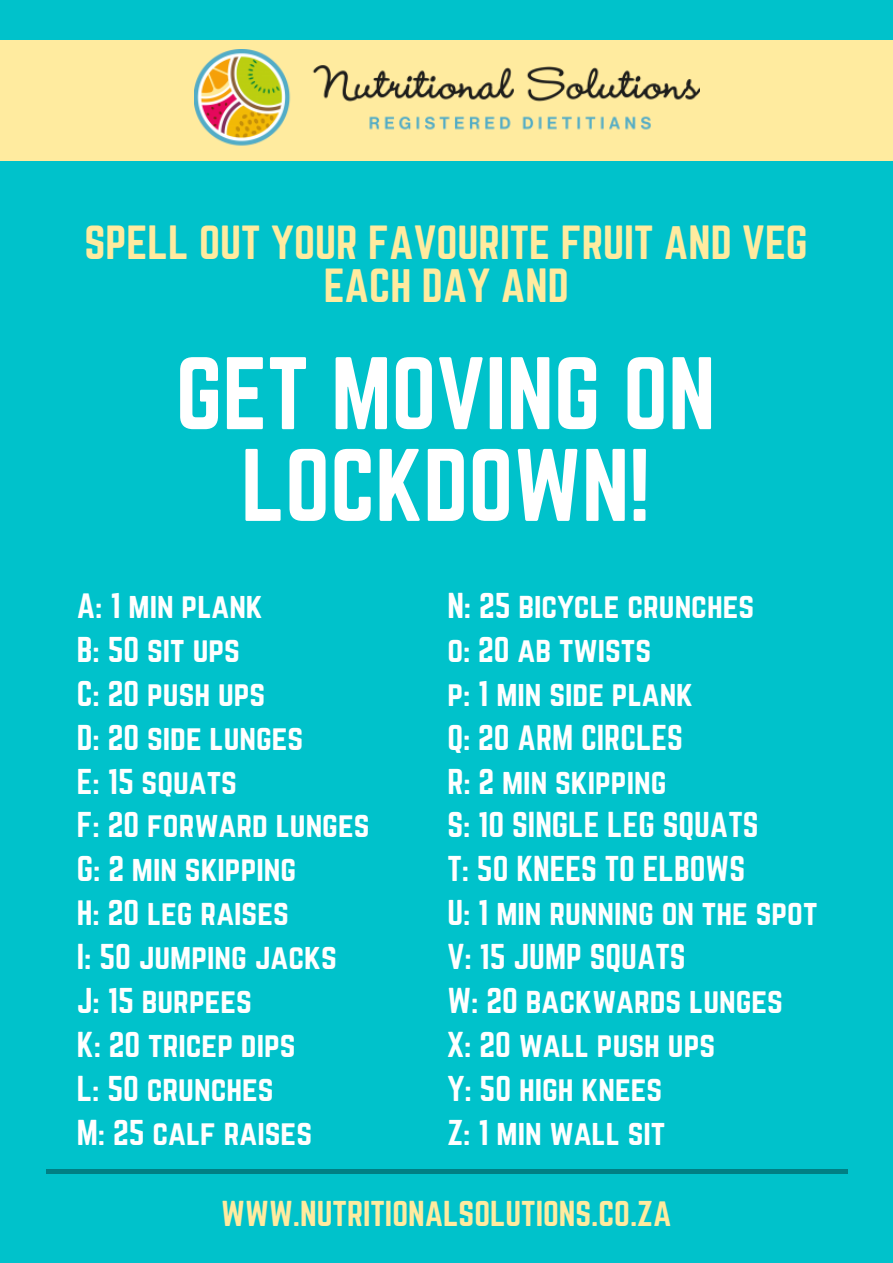
<style>
.page{position:relative;width:893px;height:1263px;background:#00c2cb}
.page>*{position:absolute;margin:0;border:0;box-sizing:border-box;transform-origin:0 0}
.t1{font:90.07px/91.7px "Norwester";color:#fff;text-align:center}
.t2{font:42px/42.8px "Norwester";color:#ffeb9f;text-align:center}
.t3{font:31.5px/43.9px "Norwester";color:#fff}
.t4{font:31.5px "Norwester";color:#ffeb9f}
</style>
<div class="page">
<div style="left:46px;top:1169px;width:801px;height:5px;background:#007f84"></div>
<div style="left:0;top:40px;width:893px;height:120px;background:#ffeb9f"></div>
<img style="left:195px;top:50px;width:505px;height:96px">
<h2 class="t2" style="left:85px;top:223px;width:724px">SPELL OUT YOUR FAVOURITE FRUIT AND VEG<br>EACH DAY AND</h2>
<h1 class="t1" style="left:176px;top:352px;width:541px">GET MOVING ON<br>LOCKDOWN!</h1>
<p class="t3" style="left:77px;top:585px;width:294px">A: 1 min plank<br>B: 50 sit ups<br>C: 20 push ups<br>D: 20 side lunges<br>E: 15 squats<br>F: 20 forward lunges<br>G: 2 min skipping<br>H: 20 leg raises<br>I: 50 jumping jacks<br>J: 15 burpees<br>K: 20 tricep dips<br>L: 50 crunches<br>M: 25 calf raises</p>
<p class="t3" style="left:447px;top:585px;width:372px">N: 25 bicycle crunches<br>o: 20 ab twists<br>p: 1 min side plank<br>Q: 20 ARM CIRCLES<br>R: 2 min skipping<br>S: 10 SINGLE LEG SQUATS<br>T: 50 KNEES TO ELBOWS<br>U: 1 min running on the spot<br>V: 15 JUMP SQUATS<br>W: 20 backwards lunges<br>X: 20 wall push ups<br>Y: 50 high knees<br>Z: 1 min wall sit</p>
<p class="t4" style="left:221px;top:1198px;width:452px">WWW.NUTRITIONALSOLUTIONS.CO.ZA</p>
</div>
